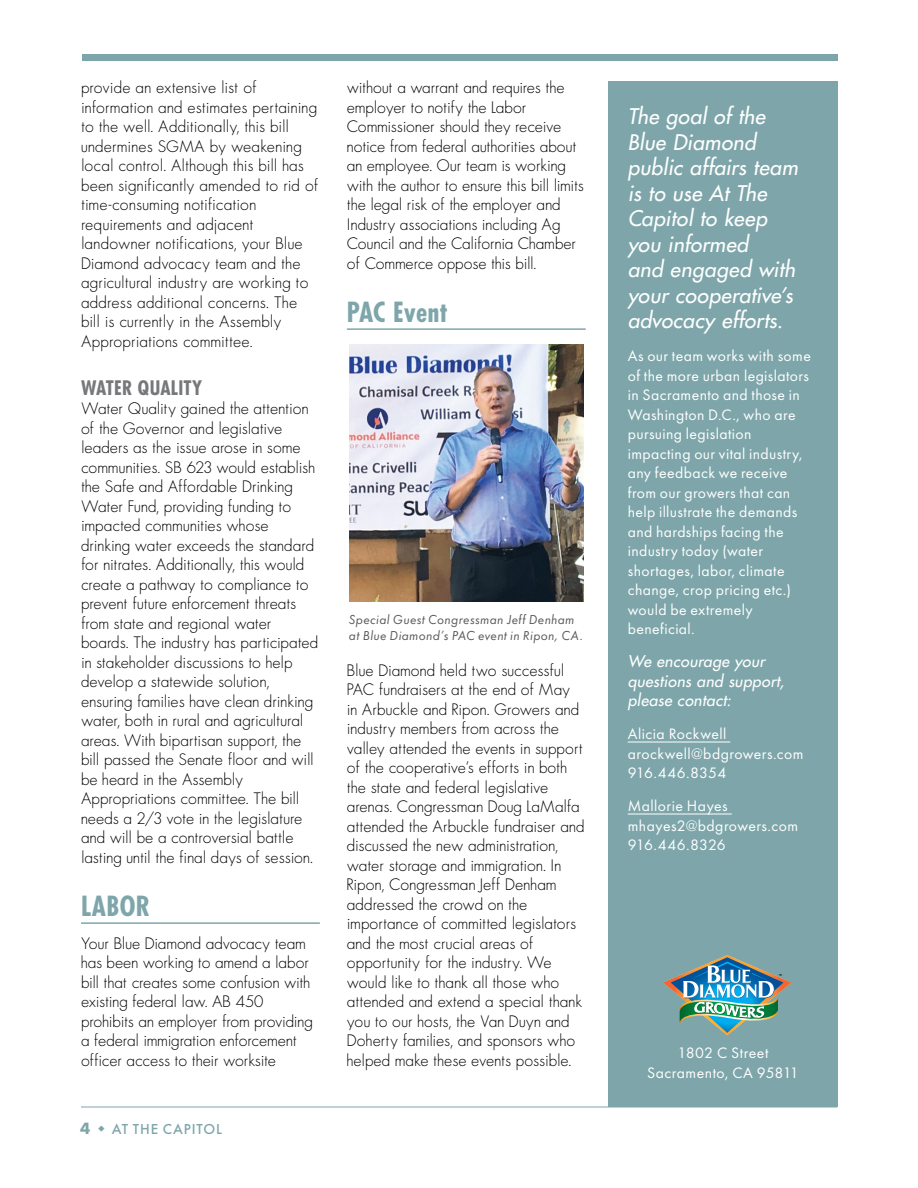
<style>
.page{position:relative;width:918px;height:1188px;background:#fff}
.page>*{position:absolute;margin:0;border:0;box-sizing:border-box;transform-origin:0 0}
.t1{font:700 condensed 27px "Futura";letter-spacing:.01em;color:#7ea6aa}
.t2{font:italic 21px/25.5px "Futura";letter-spacing:.015em;color:#fff}
.t3{font:700 condensed 19.5px "Futura";letter-spacing:.01em;color:#77787b}
.t4{font:300 15.75px/19.5px "Futura";letter-spacing:.005em;color:#000}
.t5{font:15.75px/19.5px "Futura";letter-spacing:.025em;color:#fff}
.t6{font:italic 15.75px/19.5px "Futura";letter-spacing:.02em;color:#fff}
.t7{font:15px "Futura Mdm";letter-spacing:.06em;color:#7ea6aa}
.t8{font:700 15px "Futura";color:#7ea6aa}
.t9{font:13.5px/16.2px "Futura Itlic";letter-spacing:.03em;color:#58595b}
</style>
<div class="page">
<hr style="left:81px;top:1107px;width:756px;height:1px;background:#7ea6aa">
<hr style="left:81px;top:922px;width:239px;height:2px;background:#7ea6aa">
<hr style="left:347px;top:328px;width:239px;height:2px;background:#7ea6aa">
<img style="left:349px;top:345px;width:234px;height:256px">
<div style="left:608px;top:81px;width:230px;height:1026px;background:#7ea6aa"></div>
<hr style="left:628px;top:742px;width:102px;height:1px;background:#fff">
<hr style="left:628px;top:814px;width:104px;height:1px;background:#fff">
<div style="left:82px;top:54px;width:756px;height:7px;background:#7ea6aa"></div>
<img style="left:663px;top:955px;width:129px;height:80px">
<p class="t4" style="left:81px;top:78px;width:239px">provide an extensive list of information and estimates pertaining to the well. Additionally, this bill undermines SGMA by weakening local control. Although this bill has been significantly amended to rid of time-consuming notification requirements and adjacent landowner notifications, your Blue Diamond advocacy team and the agricultural industry are working to address additional concerns. The bill is currently in the Assembly Appropriations committee.</p>
<h4 class="t3" style="left:81px;top:375px;width:123px">WATER QUALITY</h4>
<p class="t4" style="left:81px;top:399px;width:239px">Water Quality gained the attention of the Governor and legislative leaders as the issue arose in some communities. SB 623 would establish the Safe and Affordable Drinking Water Fund, providing funding to impacted communities whose drinking water exceeds the standard for nitrates. Additionally, this would create a pathway to compliance to prevent future enforcement threats from state and regional water boards. The industry has participated in stakeholder discussions to help develop a statewide solution, ensuring families have clean drinking water, both in rural and agricultural areas. With bipartisan support, the bill passed the Senate floor and will be heard in the Assembly Appropriations committee. The bill needs a 2/3 vote in the legislature and will be a controversial battle lasting until the final days of session.</p>
<h3 class="t1" style="left:81px;top:888px;width:71px">LABOR</h3>
<p class="t4" style="left:81px;top:933px;width:233px">Your Blue Diamond advocacy team has been working to amend a labor bill that creates some confusion with existing federal law. AB 450 prohibits an employer from providing a federal immigration enforcement officer access to their worksite</p>
<p class="t8" style="left:80px;top:1118px;width:12px">4</p>
<p class="t7" style="left:112px;top:1119px;width:112px">AT THE CAPITOL</p>
<p class="t4" style="left:347px;top:78px;width:238px">without a warrant and requires the employer to notify the Labor Commissioner should they receive notice from federal authorities about an employee. Our team is working with the author to ensure this bill limits the legal risk of the employer and Industry associations including Ag Council and the California Chamber of Commerce oppose this bill.</p>
<h3 class="t1" style="left:347px;top:294px;width:103px">PAC Event</h3>
<p class="t9" style="left:349px;top:613px;width:236px">Special Guest Congressman Jeff Denham at Blue Diamond’s PAC event in Ripon, CA.</p>
<p class="t4" style="left:347px;top:660px;width:239px">Blue Diamond held two successful PAC fundraisers at the end of May in Arbuckle and Ripon. Growers and industry members from across the valley attended the events in support of the cooperative’s efforts in both the state and federal legislative arenas. Congressman Doug LaMalfa attended the Arbuckle fundraiser and discussed the new administration, water storage and immigration. In Ripon, Congressman Jeff Denham addressed the crowd on the importance of committed legislators and the most crucial areas of opportunity for the industry. We would like to thank all those who attended and extend a special thank you to our hosts, the Van Duyn and Doherty families, and sponsors who helped make these events possible.</p>
<p class="t2" style="left:628px;top:104px;width:172px">The goal of the<br>Blue Diamond public affairs team is to use At The<br>Capitol to keep you informed<br>and engaged with your cooperative’s advocacy efforts.</p>
<p class="t5" style="left:628px;top:348px;width:185px">As our team works with some of the more urban legislators in Sacramento and those in<br>Washington D.C., who are pursuing legislation impacting our vital industry, any feedback we receive from our growers that can help illustrate the demands and hardships facing the industry today (water shortages, labor, climate change, crop pricing etc.) would be extremely beneficial.</p>
<p class="t6" style="left:628px;top:652px;width:158px">We encourage your questions and support, please contact:</p>
<p class="t5" style="left:628px;top:726px;width:177px">Alicia Rockwell arockwell@bdgrowers.com<br>916.446.8354</p>
<p class="t5" style="left:628px;top:798px;width:172px">Mallorie Hayes mhayes2@bdgrowers.com<br>916.446.8326</p>
<p class="t5" style="left:647px;top:1045px;width:153px;text-align:center">1802 C Street<br>Sacramento, CA 95811</p>
</div>
